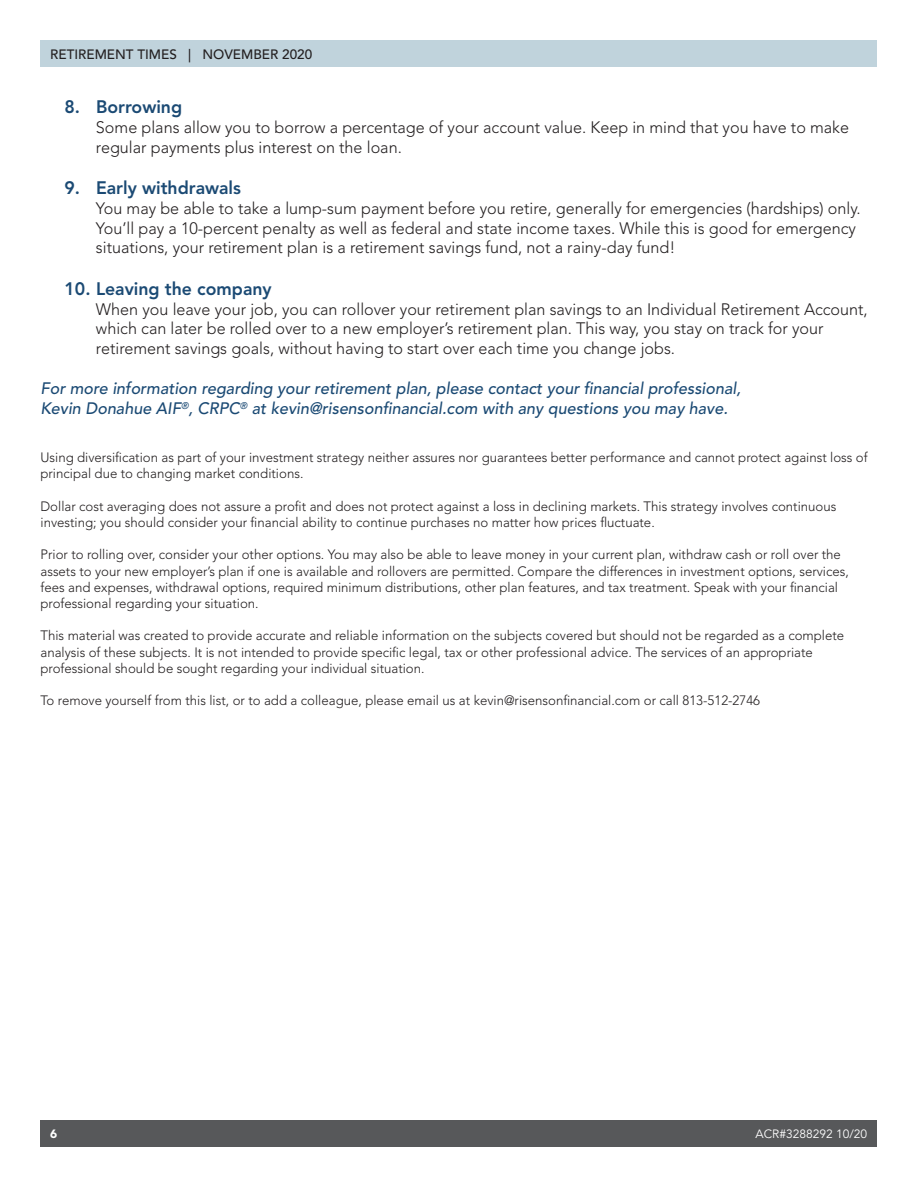
<style>
.page{position:relative;width:918px;height:1188px;background:#fff}
.page>*{position:absolute;margin:0;border:0;box-sizing:border-box;transform-origin:0 0}
.t1{font:800 18px "Avenir LT Std";color:#1b4a74}
.t2{font:300 16.5px "Avenir LT Std";color:#231f20}
.t3{font:italic 500 16.5px "Avenir LT Std";color:#1b4a74}
.t4{font:300 13.5px/16.2px "Avenir LT Std";color:#231f20}
.t5{font:500 13.5px "Avenir LT Std";color:#231f20}
.t6{font:12px "Avenir LT Std";color:#fff}
.t7{font:900 12px "Avenir LT Std";color:#fff}
</style>
<div class="page">
<div style="left:40px;top:1120px;width:838px;height:28px;background:#57585a"></div>
<div style="left:40px;top:40px;width:838px;height:28px;background:#c0d3dc"></div>
<p class="t5" style="left:50px;top:47px;width:263px">RETIREMENT TIMES | NOVEMBER 2020</p>
<p class="t1" style="left:65px;top:96px;width:119px">8. Borrowing</p>
<p class="t2" style="left:96px;top:117px;width:755px">Some plans allow you to borrow a percentage of your account value. Keep in mind that you have to make</p>
<p class="t2" style="left:96px;top:137px;width:307px">regular payments plus interest on the loan.</p>
<p class="t1" style="left:65px;top:177px;width:178px">9. Early withdrawals</p>
<p class="t2" style="left:96px;top:198px;width:766px">You may be able to take a lump-sum payment before you retire, generally for emergencies (hardships) only.</p>
<p class="t2" style="left:96px;top:218px;width:762px">You’ll pay a 10-percent penalty as well as federal and state income taxes. While this is good for emergency</p>
<p class="t2" style="left:96px;top:238px;width:581px">situations, your retirement plan is a retirement savings fund, not a rainy-day fund!</p>
<p class="t1" style="left:65px;top:278px;width:209px">10. Leaving the company</p>
<p class="t2" style="left:96px;top:299px;width:773px">When you leave your job, you can rollover your retirement plan savings to an Individual Retirement Account,</p>
<p class="t2" style="left:96px;top:319px;width:729px">which can later be rolled over to a new employer’s retirement plan. This way, you stay on track for your</p>
<p class="t2" style="left:96px;top:339px;width:581px">retirement savings goals, without having to start over each time you change jobs.</p>
<p class="t3" style="left:40px;top:378px;width:702px">For more information regarding your retirement plan, please contact your financial professional,</p>
<p class="t3" style="left:40px;top:398px;width:689px">Kevin Donahue AIF<sup>®</sup>, CRPC<sup>®</sup> at kevin@risensonfinancial.com with any questions you may have.</p>
<p class="t4" style="left:40px;top:449px;width:829px">Using diversification as part of your investment strategy neither assures nor guarantees better performance and cannot protect against loss of principal due to changing market conditions.</p>
<p class="t4" style="left:40px;top:498px;width:797px">Dollar cost averaging does not assure a profit and does not protect against a loss in declining markets. This strategy involves continuous</p>
<p class="t4" style="left:40px;top:514px;width:616px">investing; you should consider your financial ability to continue purchases no matter how prices fluctuate.</p>
<p class="t4" style="left:40px;top:547px;width:802px">Prior to rolling over, consider your other options. You may also be able to leave money in your current plan, withdraw cash or roll over the</p>
<p class="t4" style="left:40px;top:563px;width:810px">assets to your new employer’s plan if one is available and rollovers are permitted. Compare the differences in investment options, services,</p>
<p class="t4" style="left:40px;top:579px;width:799px">fees and expenses, withdrawal options, required minimum distributions, other plan features, and tax treatment. Speak with your financial professional regarding your situation.</p>
<p class="t4" style="left:40px;top:628px;width:805px">This material was created to provide accurate and reliable information on the subjects covered but should not be regarded as a complete</p>
<p class="t4" style="left:40px;top:644px;width:774px">analysis of these subjects. It is not intended to provide specific legal, tax or other professional advice. The services of an appropriate</p>
<p class="t4" style="left:40px;top:660px;width:386px">professional should be sought regarding your individual situation.</p>
<p class="t4" style="left:40px;top:692px;width:721px">To remove yourself from this list, or to add a colleague, please email us at kevin@risensonfinancial.com or call 813-512-2746</p>
<p class="t7" style="left:50px;top:1126px;width:9px">6</p>
<p class="t6" style="left:756px;top:1127px;width:113px">ACR#3288292 10/20</p>
</div>
